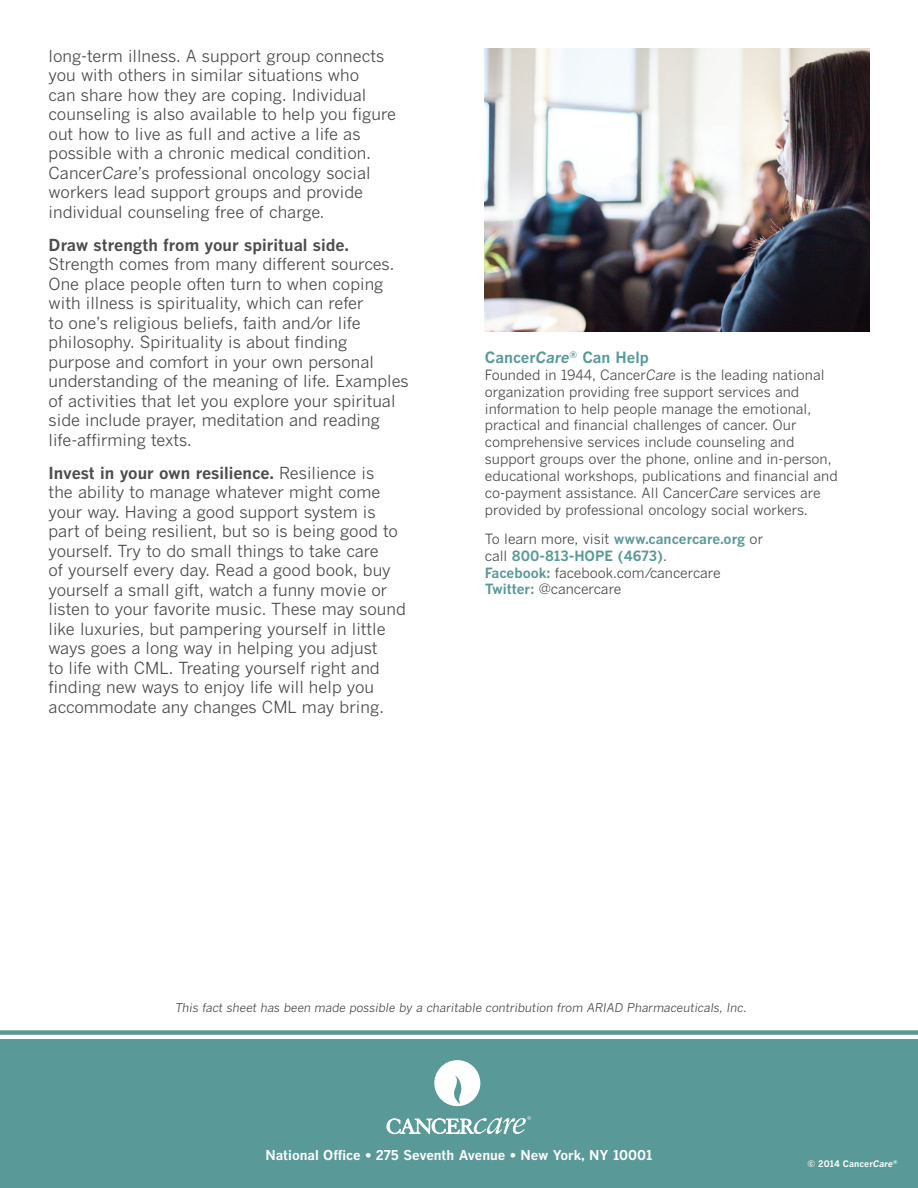
<style>
.page{position:relative;width:918px;height:1188px;background:#fff}
.page>*{position:absolute;margin:0;border:0;box-sizing:border-box;transform-origin:0 0}
.t1{font:16.5px/19.5px "Benton Gothic";color:#4b4c4d}
.t2{font:700 16.5px "Benton Gothic";color:#4b4c4d}
.t3{font:700 15.45px "Benton Gothic";letter-spacing:-.005em;color:#599a98}
.t4{font:14.1px/16.8px "Benton Gothic";color:#4b4c4d}
.t5{font:700 14.1px/16.8px "Benton Gothic";color:#599a98}
.t6{font:700 13.5px "Benton Gothic";color:#fff}
.t7{font:italic 12px "Benton Gothic";color:#4b4c4d}
.t8{font:700 9px "Benton Gothic";letter-spacing:.005em;color:#fff}
.s1{font-style:italic}
.s2{font-weight:700}
.s3{font-weight:400;color:#4b4c4d}
.s4{font-weight:700;color:#599a98}
</style>
<div class="page">
<div style="left:0;top:1040px;width:918px;height:148px;background:#599a98"></div>
<svg style="left:434px;top:1060px;width:47px;height:47px"></svg>
<svg style="left:387px;top:1116px;width:144px;height:18px"></svg>
<div style="left:0;top:1030px;width:918px;height:5px;background:#599a98"></div>
<img style="left:485px;top:49px;width:384px;height:282px">
<p class="t1" style="left:49px;top:46px;width:349px">long-term illness. A support group connects you with others in similar situations who<br>can share how they are coping. Individual counseling is also available to help you figure out how to live as full and active a life as possible with a chronic medical condition.<br>Cancer<span class="s1">Care</span>’s professional oncology social workers lead support groups and provide individual counseling free of charge.</p>
<p class="t2" style="left:49px;top:234px;width:302px">Draw strength from your spiritual side.</p>
<p class="t1" style="left:49px;top:254px;width:362px">Strength comes from many different sources.<br>One place people often turn to when coping with illness is spirituality, which can refer<br>to one’s religious beliefs, faith and/or life philosophy. Spirituality is about finding purpose and comfort in your own personal understanding of the meaning of life. Examples of activities that let you explore your spiritual side include prayer, meditation and reading life-affirming texts.</p>
<p class="t1" style="left:49px;top:463px;width:359px"><span class="s2">Invest in your own resilience.</span> Resilience is<br>the ability to manage whatever might come your way. Having a good support system is part of being resilient, but so is being good to yourself. Try to do small things to take care<br>of yourself every day. Read a good book, buy yourself a small gift, watch a funny movie or listen to your favorite music. These may sound like luxuries, but pampering yourself in little ways goes a long way in helping you adjust<br>to life with CML. Treating yourself right and finding new ways to enjoy life will help you accommodate any changes CML may bring.</p>
<p class="t3" style="left:485px;top:348px;width:165px">Cancer<span class="s1">Care</span><sup>®</sup> Can Help</p>
<p class="t4" style="left:485px;top:366px;width:354px">Founded in 1944, Cancer<span class="s1">Care</span> is the leading national organization providing free support services and information to help people manage the emotional, practical and financial challenges of cancer. Our comprehensive services include counseling and support groups over the phone, online and in-person, educational workshops, publications and financial and co-payment assistance. All Cancer<span class="s1">Care</span> services are provided by professional oncology social workers.</p>
<p class="t5" style="left:485px;top:530px;width:280px"><span class="s3">To learn more, visit</span> www.cancercare.org <span class="s3">or call</span> 800-813-HOPE</p>
<p class="t4" style="left:485px;top:547px;width:237px;text-indent:133px"><span class="s4">(4673)</span>.<br><span class="s4">Facebook:</span> facebook.com/cancercare<br><span class="s4">Twitter:</span> @cancercare</p>
<p class="t7" style="left:175px;top:1000px;width:573px">This fact sheet has been made possible by a charitable contribution from ARIAD Pharmaceuticals, Inc.</p>
<p class="t6" style="left:265px;top:1147px;width:389px">National Office • 275 Seventh Avenue • New York, NY 10001</p>
<p class="t8" style="left:807px;top:1158px;width:92px">© 2014 Cancer<span class="s1">Care</span><sup>®</sup></p>
</div>
